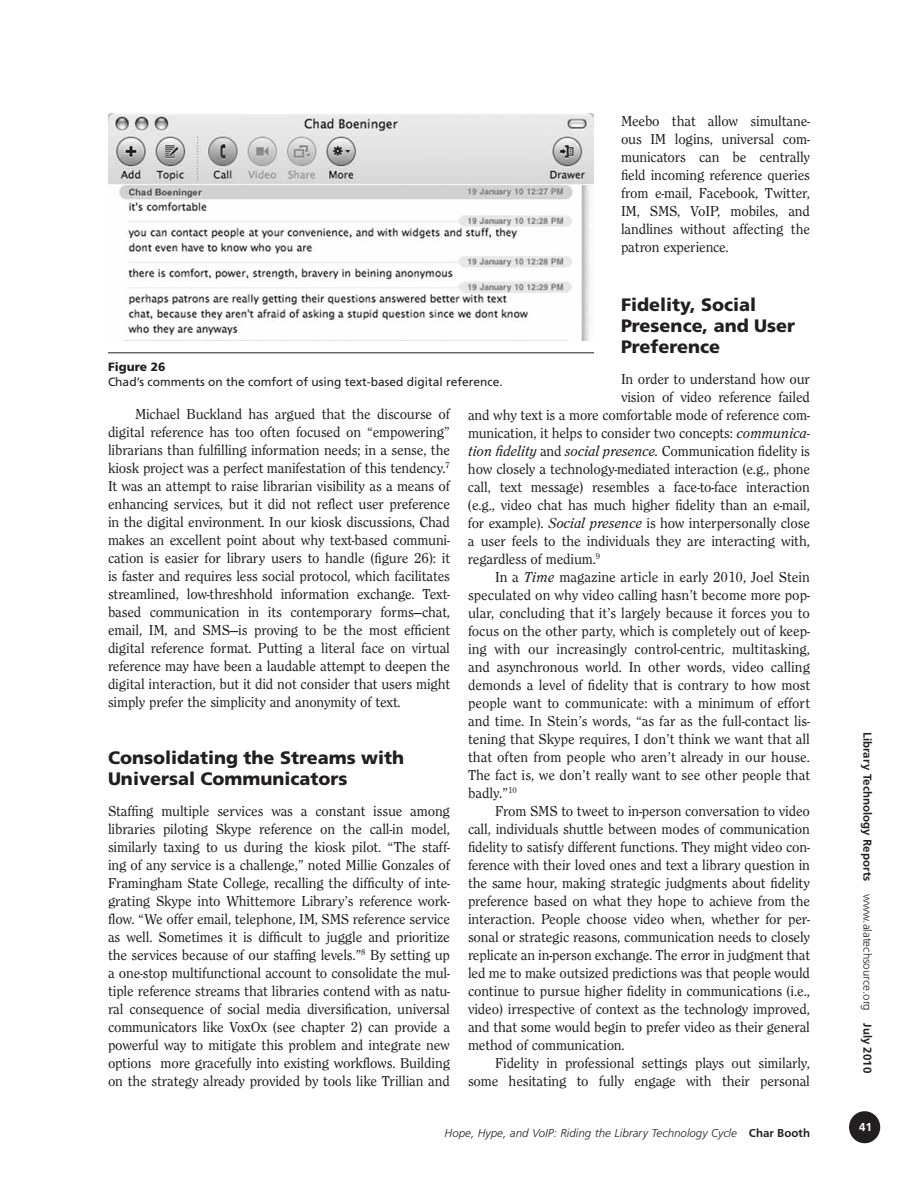
<style>
.page{position:relative;width:918px;height:1188px;background:#fff}
.page>*{position:absolute;margin:0;border:0;box-sizing:border-box;transform-origin:0 0}
.t1{font:900 18px/21px "Frutiger";color:#231f20}
.t2{font:15px/18px "Clearface Regular DTC";letter-spacing:-.01em;color:#231f20;text-align:justify}
.t3{font:15px "Clearface Regular Italic DTC";letter-spacing:-.01em;color:#231f20}
.t4{font:12px "Frutiger";color:#231f20}
.t5{font:12px "Frugal Sans Light Italic DTC";color:#231f20}
.t6{font:12px "Frugal Sans Bold DTC";color:#231f20}
.t7{font:900 12px "Frutiger";color:#231f20}
.t8{font:12px "Frugal Sans Bold DTC";color:#fff}
.s1{font-family:"Clearface Regular Italic DTC"}
.s2{font-family:"Clearface Regular DTC"}
.s3{font-family:"Frugal Sans Bold DTC"}
.s4{font-family:"Frugal Sans Light DTC"}
</style>
<div class="page">
<div style="left:850px;top:1112px;width:29px;height:31px;background:#231f20;border-radius:50%"></div>
<div style="left:849px;top:1111px;width:31px;height:32px;border:2px solid #231f20;border-radius:50%"></div>
<img style="left:108px;top:114px;width:486px;height:226px">
<hr style="left:108px;top:353px;width:486px;height:1px;background:#231f20">
<p class="t2" style="left:621px;top:112px;width:191px">Meebo that allow simultane&shy;ous IM logins, universal com&shy;municators can be centrally field incoming reference queries from e-mail, Facebook, Twitter, IM, SMS, VoIP, mobiles, and landlines without affecting the patron experience.</p>
<p class="t1" style="left:621px;top:295px;width:176px">Fidelity, Social<br>Presence, and User<br>Preference</p>
<p class="t2" style="left:468px;top:370px;width:343px;text-align:right">In order to understand how our<br>vision of video reference failed<br>and why text is a more comfortable mode of reference com&shy;munication, it helps to consider two concepts: <span class="s1">communica-</span></p>
<p class="t3" style="left:468px;top:443px;width:343px">tion fidelity <span class="s2">and</span> social presence. <span class="s2">Communication fidelity is</span></p>
<p class="t2" style="left:468px;top:460px;width:344px">how closely a technology-mediated interaction (e.g., phone call, text message) resembles a face-to-face interaction (e.g., video chat has much higher fidelity than an e-mail, for example). <span class="s1">Social presence</span> is how interpersonally close a user feels to the individuals they are interacting with, regardless of medium.<sup>9</sup></p>
<p class="t2" style="left:468px;top:568px;width:344px;text-indent:27px">In a <span class="s1">Time</span> magazine article in early 2010, Joel Stein speculated on why video calling hasn’t become more pop&shy;ular, concluding that it’s largely because it forces you to focus on the other party, which is completely out of keep&shy;ing with our increasingly control-centric, multitasking, and asynchronous world. In other words, video calling demonds a level of fidelity that is contrary to how most people want to communicate: with a minimum of effort and time. In Stein’s words, “as far as the full-contact lis&shy;tening that Skype requires, I don’t think we want that all that often from people who aren’t already in our house.<br>The fact is, we don’t really want to see other people that badly.”<sup>10</sup></p>
<p class="t2" style="left:468px;top:802px;width:344px;text-indent:27px">From SMS to tweet to in-person conversation to video call, individuals shuttle between modes of communication fidelity to satisfy different functions. They might video con&shy;ference with their loved ones and text a library question in the same hour, making strategic judgments about fidelity preference based on what they hope to achieve from the interaction. People choose video when, whether for per&shy;sonal or strategic reasons, communication needs to closely replicate an in-person exchange. The error in judgment that led me to make outsized predictions was that people would continue to pursue higher fidelity in communications (i.e., video) irrespective of context as the technology improved, and that some would begin to prefer video as their general method of communication.</p>
<p class="t2" style="left:468px;top:1054px;width:343px;text-align:right">Fidelity in professional settings plays out similarly, some hesitating to fully engage with their personal</p>
<p class="t7" style="left:108px;top:360px;width:59px">Figure 26</p>
<p class="t4" style="left:108px;top:375px;width:396px">Chad’s comments on the comfort of using text-based digital reference.</p>
<p class="t2" style="left:108px;top:405px;width:344px;text-indent:27px">Michael Buckland has argued that the discourse of digital reference has too often focused on “empowering” librarians than fulfilling information needs; in a sense, the kiosk project was a perfect manifestation of this tendency.<sup>7<br></sup>It was an attempt to raise librarian visibility as a means of enhancing services, but it did not reflect user preference in the digital environment. In our kiosk discussions, Chad makes an excellent point about why text-based communi&shy;cation is easier for library users to handle (figure 26): it is faster and requires less social protocol, which facilitates streamlined, low-threshhold information exchange. Text&shy;based communication in its contemporary forms—chat, email, IM, and SMS—is proving to be the most efficient digital reference format. Putting a literal face on virtual reference may have been a laudable attempt to deepen the digital interaction, but it did not consider that users might simply prefer the simplicity and anonymity of text.</p>
<p class="t1" style="left:108px;top:747px;width:298px">Consolidating the Streams with<br>Universal Communicators</p>
<p class="t2" style="left:108px;top:801px;width:344px">Staffing multiple services was a constant issue among libraries piloting Skype reference on the call-in model, similarly taxing to us during the kiosk pilot. “The staff&shy;ing of any service is a challenge,” noted Millie Gonzales of Framingham State College, recalling the difficulty of inte&shy;grating Skype into Whittemore Library’s reference work&shy;flow. “We offer email, telephone, IM, SMS reference service as well. Sometimes it is difficult to juggle and prioritize the services because of our staffing levels.”<sup>8</sup> By setting up a one-stop multifunctional account to consolidate the mul&shy;tiple reference streams that libraries contend with as natu&shy;ral consequence of social media diversification, universal communicators like VoxOx (see chapter 2) can provide a powerful way to mitigate this problem and integrate new options more gracefully into existing workflows. Building on the strategy already provided by tools like Trillian and</p>
<p class="t5" style="left:445px;top:1126px;width:367px">Hope, Hype, and VoIP: Riding the Library Technology Cycle <span class="s3">Char Booth</span></p>
<p class="t6" style="left:874px;top:732px;width:342px;rotate:90deg">Library Technology Reports <span class="s4">www.alatechsource.org</span> July 2010</p>
<p class="t8" style="left:859px;top:1120px;width:14px">41</p>
</div>
